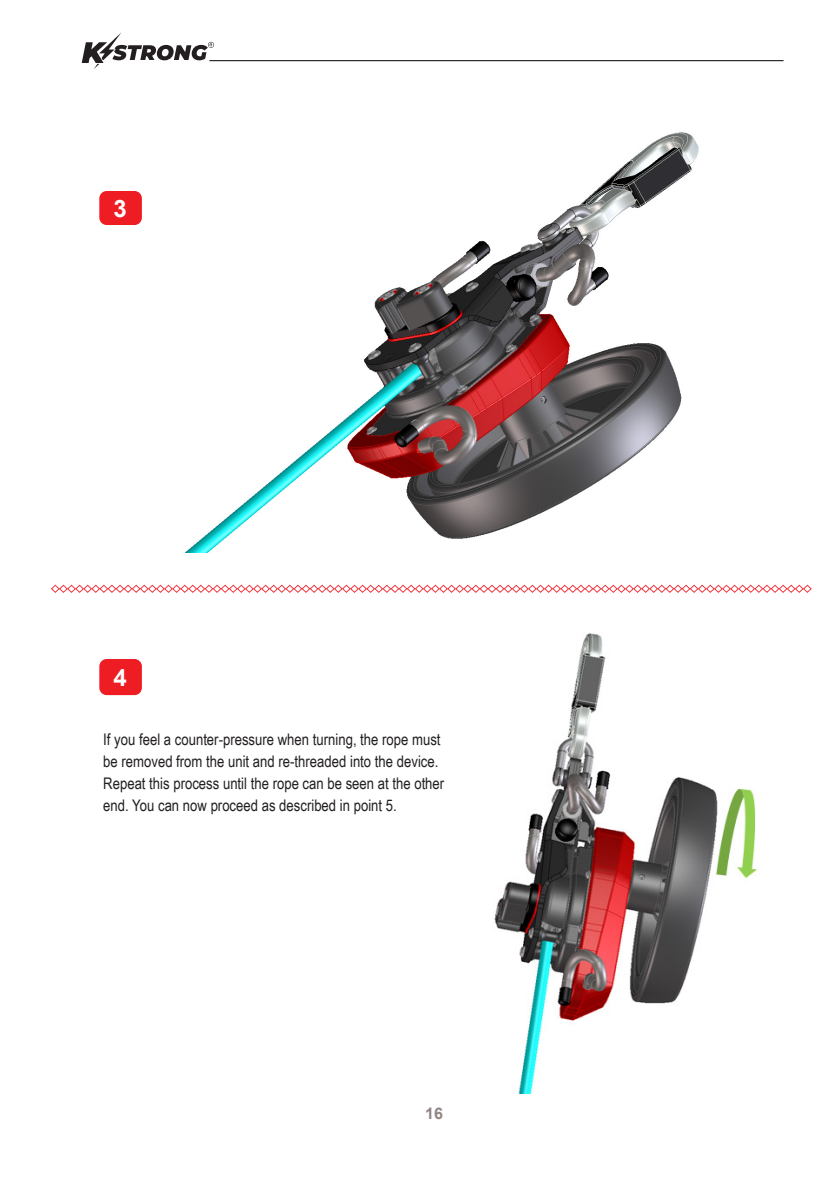
<style>
.page{position:relative;width:840px;height:1191px;background:#fff}
.page>*{position:absolute;margin:0;border:0;box-sizing:border-box;transform-origin:0 0}
.Copy{font:700 24px "Arial";color:#fff}
.Copy-2{font:16px/22px "Arial Narrow";color:#231f20}
.t1{font:700 16px "Arial";color:#8f8683}
</style>
<div class="page">
<svg style="left:82px;top:33px;width:132px;height:36px"></svg>
<hr style="left:209px;top:60px;width:574px;height:1px;background:#000">
<img style="left:494px;top:633px;width:264px;height:460px">
<svg style="left:51px;top:584px;width:760px;height:9px"></svg>
<img style="left:185px;top:132px;width:514px;height:420px">
<div style="left:99px;top:191px;width:43px;height:34px;background:#ee1d23;border-radius:7px"></div>
<div style="left:99px;top:659px;width:43px;height:36px;background:#ee1d23;border-radius:7px"></div>
<p class="Copy" style="left:114px;top:192px;width:15px">3</p>
<p class="Copy" style="left:114px;top:661px;width:15px">4</p>
<p class="Copy-2" style="left:103px;top:728px;width:338px">If you feel a counter-pressure when turning, the rope must be removed from the unit and re-threaded into the device.</p>
<p class="Copy-2" style="left:103px;top:772px;width:342px">Repeat this process until the rope can be seen at the other end. You can now proceed as described in point 5.</p>
<p class="t1" style="left:425px;top:1102px;width:19px">16</p>
</div>
